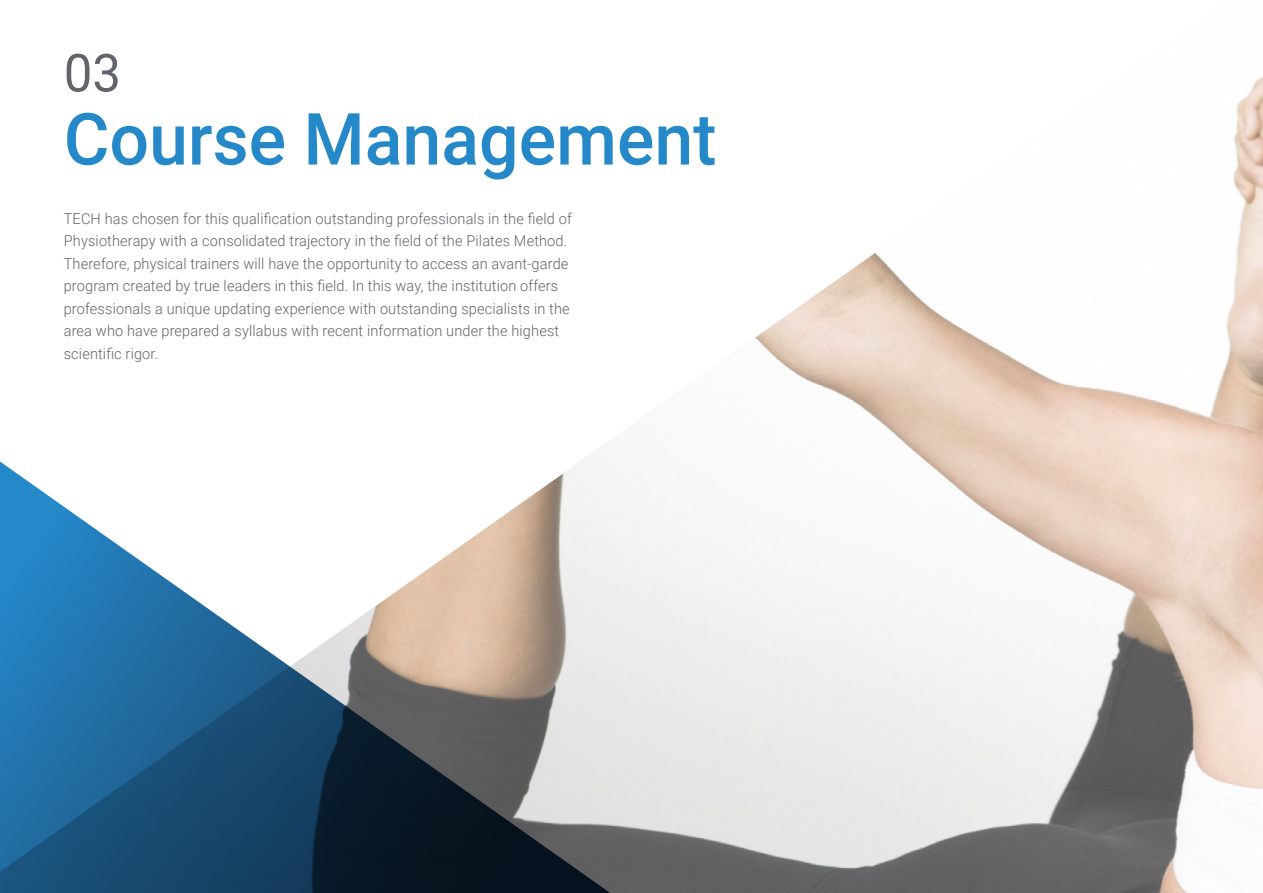
<style>
.page{position:relative;width:1263px;height:893px;background:#fff}
.page>*{position:absolute;margin:0;border:0;box-sizing:border-box;transform-origin:0 0}
.t1{font:500 72px "Roboto";color:#2488c9}
.t2{font:52.5px "Roboto";color:#61646a}
.t3{font:300 15px/22.5px "Roboto";letter-spacing:.01em;color:#61646a}
</style>
<div class="page">
<img style="left:603px;top:76px;width:660px;height:817px">
<svg style="left:0;top:446px;width:640px;height:447px"></svg>
<h2 class="t2" style="left:64px;top:36px;width:59px">03</h2>
<h1 class="t1" style="left:64px;top:89px;width:654px">Course Management</h1>
<p class="t3" style="left:64px;top:207px;width:509px">TECH has chosen for this qualification outstanding professionals in the field of Physiotherapy with a consolidated trajectory in the field of the Pilates Method.<br>Therefore, physical trainers will have the opportunity to access an avant-garde program created by true leaders in this field. In this way, the institution offers professionals a unique updating experience with outstanding specialists in the area who have prepared a syllabus with recent information under the highest scientific rigor.</p>
</div>
